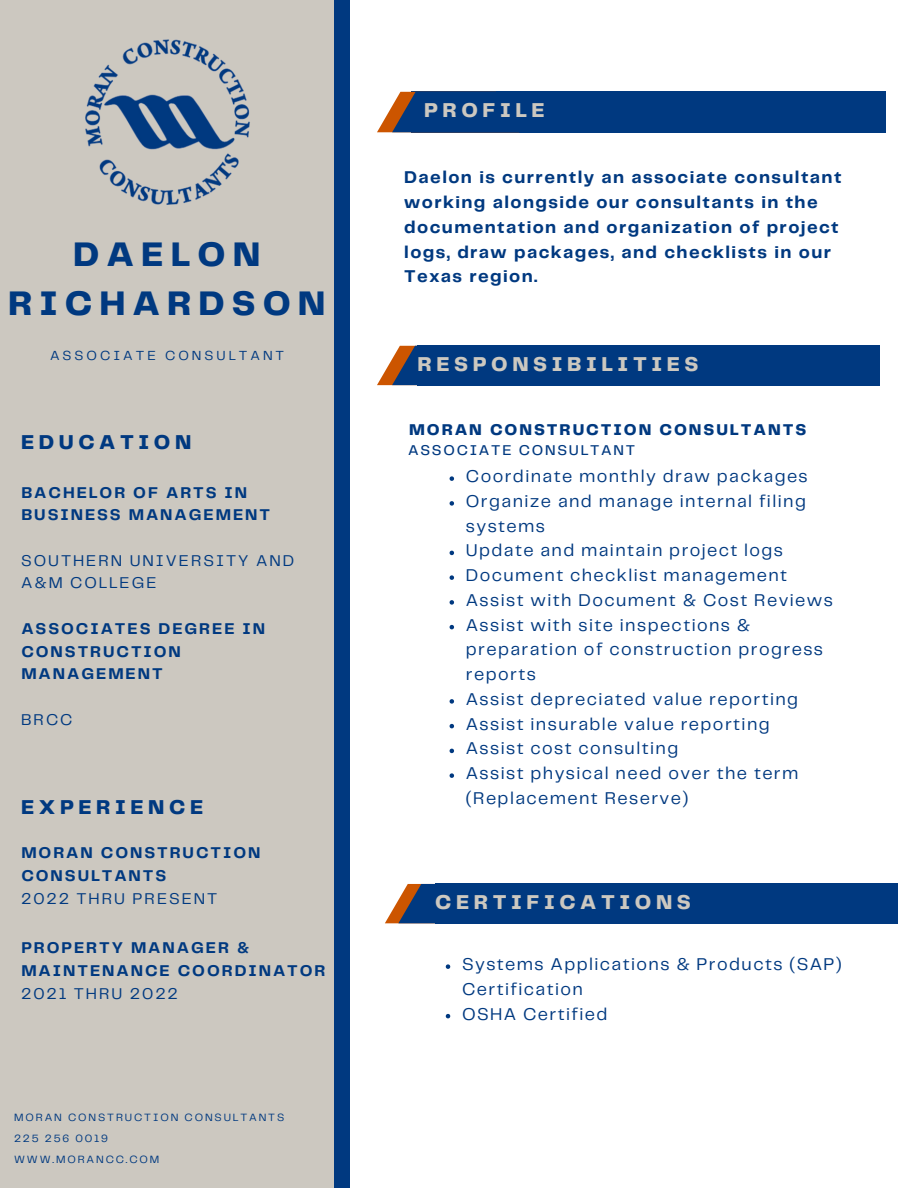
<style>
.page{position:relative;width:918px;height:1188px;background:#fff}
.page>*{position:absolute;margin:0;border:0;box-sizing:border-box;transform-origin:0 0}
.t1{font:800 35.4px/49.5px "Telegraf";letter-spacing:.2em;color:#003980;text-align:center}
.t2{font:800 20.85px "Telegraf";letter-spacing:.22em;color:#ccc8c0}
.t3{font:800 20.85px "Telegraf";letter-spacing:.22em;color:#003980}
.t4{font:17.7px/24.8px "Telegraf";letter-spacing:.08em;color:#003980}
.t5{font:700 17.7px/24.8px "Telegraf";letter-spacing:.08em;color:#003980}
.t6{font:700 16.2px/22.5px "Telegraf";letter-spacing:.12em;color:#003980}
.t7{font:16.2px/22.5px "Telegraf";letter-spacing:.12em;color:#003980}
.t8{font:800 16.2px "Telegraf";letter-spacing:.12em;color:#003980}
.t9{font:500 14.7px "Telegraf";letter-spacing:.12em;color:#003980}
.t10{font:13.65px "Telegraf";letter-spacing:.22em;color:#003980}
.t11{font:10.95px/21px "Telegraf";letter-spacing:.17em;color:#003980}
</style>
<div class="page">
<div style="left:0;top:0;width:350px;height:1188px;background:#003980"></div>
<div style="left:0;top:0;width:334px;height:1188px;background:#ccc8c0"></div>
<svg style="left:377px;top:346px;width:41px;height:39px"></svg>
<div style="left:418px;top:346px;width:462px;height:39px;background:#003980"></div>
<img style="left:85px;top:39px;width:165px;height:166px">
<svg style="left:450px;top:476px;width:4px;height:5px"></svg>
<svg style="left:450px;top:501px;width:4px;height:5px"></svg>
<svg style="left:450px;top:551px;width:4px;height:4px"></svg>
<svg style="left:450px;top:575px;width:4px;height:5px"></svg>
<svg style="left:450px;top:600px;width:4px;height:5px"></svg>
<svg style="left:450px;top:625px;width:4px;height:4px"></svg>
<svg style="left:450px;top:699px;width:4px;height:5px"></svg>
<svg style="left:450px;top:724px;width:4px;height:4px"></svg>
<svg style="left:450px;top:749px;width:4px;height:4px"></svg>
<svg style="left:450px;top:773px;width:4px;height:5px"></svg>
<div style="left:411px;top:92px;width:475px;height:40px;background:#003980"></div>
<svg style="left:377px;top:92px;width:39px;height:40px"></svg>
<div style="left:435px;top:884px;width:463px;height:39px;background:#003980"></div>
<svg style="left:385px;top:884px;width:50px;height:39px"></svg>
<svg style="left:446px;top:964px;width:4px;height:5px"></svg>
<svg style="left:446px;top:1014px;width:4px;height:4px"></svg>
<h1 class="t1" style="left:8px;top:231px;width:319px">DAELON<br>RICHARDSON</h1>
<p class="t10" style="left:50px;top:350px;width:236px">ASSOCIATE CONSULTANT</p>
<p class="t3" style="left:21px;top:434px;width:172px">EDUCATION</p>
<p class="t6" style="left:21px;top:482px;width:250px">BACHELOR OF ARTS IN<br>BUSINESS MANAGEMENT</p>
<p class="t7" style="left:21px;top:550px;width:274px">SOUTHERN UNIVERSITY AND<br>A&amp;M COLLEGE</p>
<p class="t6" style="left:21px;top:619px;width:245px">ASSOCIATES DEGREE IN<br>CONSTRUCTION<br>MANAGEMENT</p>
<p class="t7" style="left:21px;top:709px;width:53px">BRCC</p>
<p class="t3" style="left:21px;top:798px;width:184px">EXPERIENCE</p>
<p class="t6" style="left:21px;top:843px;width:241px">MORAN CONSTRUCTION<br>CONSULTANTS</p>
<p class="t7" style="left:21px;top:888px;width:198px">2022 THRU PRESENT</p>
<p class="t6" style="left:21px;top:937px;width:306px">PROPERTY MANAGER &amp;<br>MAINTENANCE COORDINATOR</p>
<p class="t7" style="left:21px;top:983px;width:158px">2021 THRU 2022</p>
<p class="t11" style="left:14px;top:1108px;width:272px">MORAN CONSTRUCTION CONSULTANTS<br>225 256 0019<br>WWW.MORANCC.COM</p>
<p class="t2" style="left:424px;top:101px;width:122px">PROFILE</p>
<p class="t5" style="left:404px;top:166px;width:439px">Daelon is currently an associate consultant working alongside our consultants in the documentation and organization of project logs, draw packages, and checklists in our Texas region.</p>
<p class="t2" style="left:418px;top:355px;width:283px">RESPONSIBILITIES</p>
<p class="t8" style="left:409px;top:422px;width:399px">MORAN CONSTRUCTION CONSULTANTS</p>
<p class="t4" style="left:466px;top:465px;width:369px">Coordinate monthly draw packages<br>Organize and manage internal filing systems<br>Update and maintain project logs<br>Document checklist management<br>Assist with Document &amp; Cost Reviews<br>Assist with site inspections &amp; preparation of construction progress reports<br>Assist depreciated value reporting<br>Assist insurable value reporting<br>Assist cost consulting<br>Assist physical need over the term (Replacement Reserve)</p>
<p class="t9" style="left:408px;top:444px;width:228px">ASSOCIATE CONSULTANT</p>
<p class="t2" style="left:435px;top:893px;width:257px">CERTIFICATIONS</p>
<p class="t4" style="left:462px;top:953px;width:381px">Systems Applications &amp; Products (SAP)<br>Certification<br>OSHA Certified</p>
</div>
